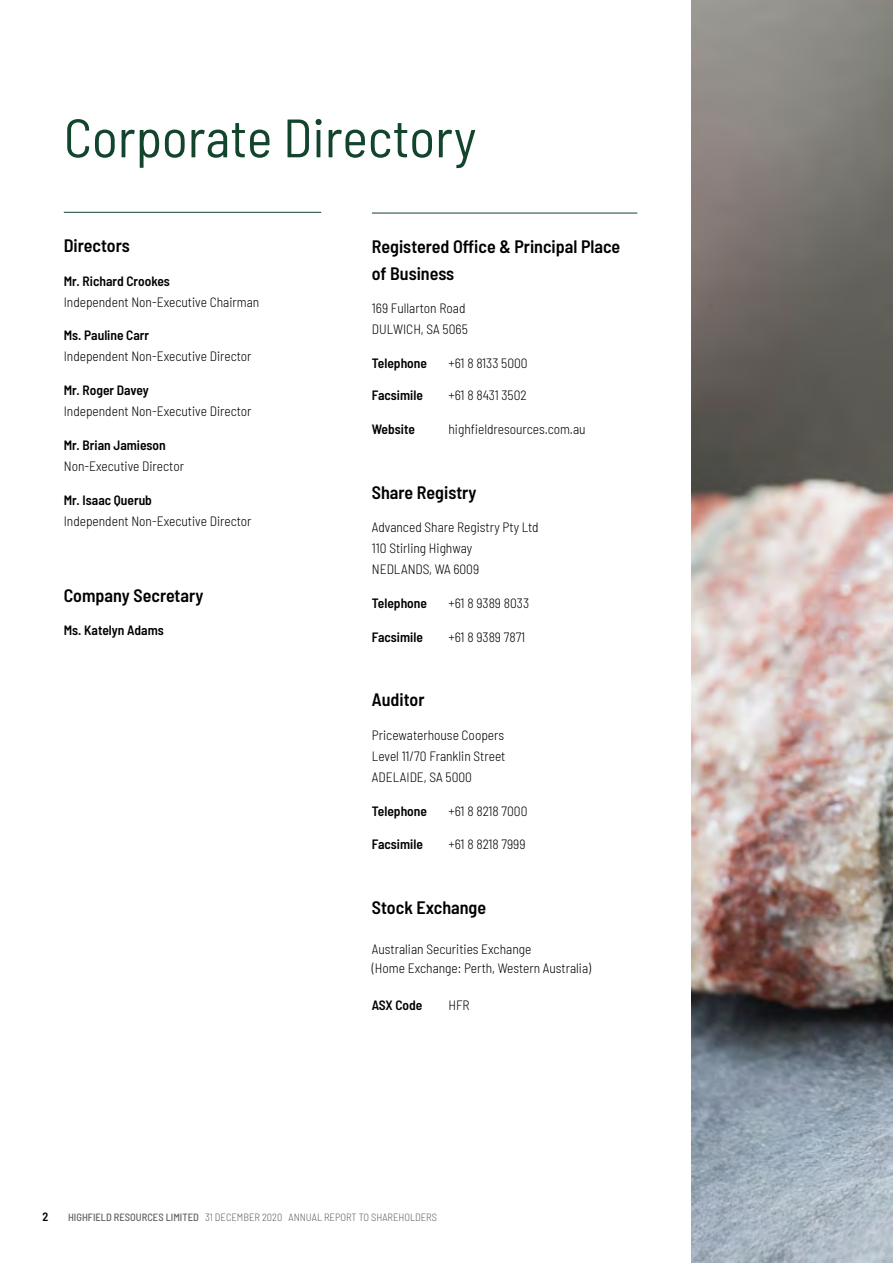
<style>
.page{position:relative;width:893px;height:1263px;background:#fff}
.page>*{position:absolute;margin:0;border:0;box-sizing:border-box;transform-origin:0 0}
.t1{font:semi-condensed 54px "Barlow";color:#13442c}
.t2{font:600 semi-condensed 18px/27px "Barlow";color:#000}
.t3{font:300 semi-condensed 13.5px/21px "Barlow";color:#000}
.t4{font:600 semi-condensed 13.5px "Barlow";color:#000}
.t5{font:600 semi-condensed 12px "Barlow";color:#000}
.t6{font:300 semi-condensed 10.5px "Barlow";color:#636363}
.s1{font-weight:500}
</style>
<div class="page">
<hr style="left:64px;top:212px;width:257px;height:1px;background:#13442c">
<hr style="left:372px;top:213px;width:265px;height:1px;background:#13442c">
<img style="left:691px;top:0;width:202px;height:1263px">
<h1 class="t1" style="left:64px;top:99px;width:414px">Corporate Directory</h1>
<h2 class="t2" style="left:64px;top:231px;width:68px">Directors</h2>
<p class="t4" style="left:64px;top:271px;width:108px">Mr. Richard Crookes</p>
<p class="t3" style="left:64px;top:290px;width:197px">Independent Non-Executive Chairman</p>
<p class="t4" style="left:64px;top:326px;width:87px">Ms. Pauline Carr</p>
<p class="t3" style="left:64px;top:345px;width:189px">Independent Non-Executive Director</p>
<p class="t4" style="left:64px;top:381px;width:86px">Mr. Roger Davey</p>
<p class="t3" style="left:64px;top:400px;width:189px">Independent Non-Executive Director</p>
<p class="t4" style="left:64px;top:435px;width:104px">Mr. Brian Jamieson</p>
<p class="t3" style="left:64px;top:455px;width:122px">Non-Executive Director</p>
<p class="t4" style="left:64px;top:490px;width:90px">Mr. Isaac Querub</p>
<p class="t3" style="left:64px;top:509px;width:189px">Independent Non-Executive Director</p>
<h2 class="t2" style="left:64px;top:580px;width:141px">Company Secretary</h2>
<p class="t4" style="left:64px;top:621px;width:102px">Ms. Katelyn Adams</p>
<h2 class="t2" style="left:372px;top:231px;width:250px">Registered Office &amp; Principal Place of Business</h2>
<p class="t3" style="left:372px;top:297px;width:97px">169 Fullarton Road<br>DULWICH, SA 5065</p>
<p class="t4" style="left:372px;top:354px;width:57px">Telephone</p>
<p class="t3" style="left:448px;top:352px;width:81px">+61 8 8133 5000</p>
<p class="t4" style="left:372px;top:386px;width:52px">Facsimile</p>
<p class="t3" style="left:448px;top:384px;width:80px">+61 8 8431 3502</p>
<p class="t4" style="left:372px;top:420px;width:45px">Website</p>
<p class="t3" style="left:448px;top:418px;width:139px">highfieldresources.com.au</p>
<h2 class="t2" style="left:372px;top:477px;width:106px">Share Registry</h2>
<p class="t3" style="left:372px;top:516px;width:168px">Advanced Share Registry Pty Ltd<br>110 Stirling Highway<br>NEDLANDS, WA 6009</p>
<p class="t4" style="left:372px;top:593px;width:57px">Telephone</p>
<p class="t3" style="left:448px;top:592px;width:82px">+61 8 9389 8033</p>
<p class="t4" style="left:372px;top:627px;width:52px">Facsimile</p>
<p class="t3" style="left:448px;top:625px;width:78px">+61 8 9389 7871</p>
<h2 class="t2" style="left:372px;top:685px;width:54px">Auditor</h2>
<p class="t3" style="left:372px;top:723px;width:135px;text-align:justify">Pricewaterhouse Coopers Level 11/70 Franklin Street ADELAIDE, SA 5000</p>
<p class="t4" style="left:372px;top:801px;width:57px">Telephone</p>
<p class="t3" style="left:448px;top:799px;width:81px">+61 8 8218 7000</p>
<p class="t4" style="left:372px;top:835px;width:52px">Facsimile</p>
<p class="t3" style="left:448px;top:833px;width:79px">+61 8 8218 7999</p>
<h2 class="t2" style="left:372px;top:892px;width:116px">Stock Exchange</h2>
<p class="t3" style="left:372px;top:938px;width:221px;line-height:19.5px">Australian Securities Exchange<br>(Home Exchange: Perth, Western Australia)</p>
<p class="t4" style="left:372px;top:995px;width:52px">ASX Code</p>
<p class="t3" style="left:448px;top:993px;width:23px">HFR</p>
<p class="t5" style="left:43px;top:1208px;width:7px">2</p>
<p class="t6" style="left:68px;top:1209px;width:370px"><span class="s1">HIGHFIELD RESOURCES LIMITED</span> 31 DECEMBER 2020 ANNUAL REPORT TO SHAREHOLDERS</p>
</div>
